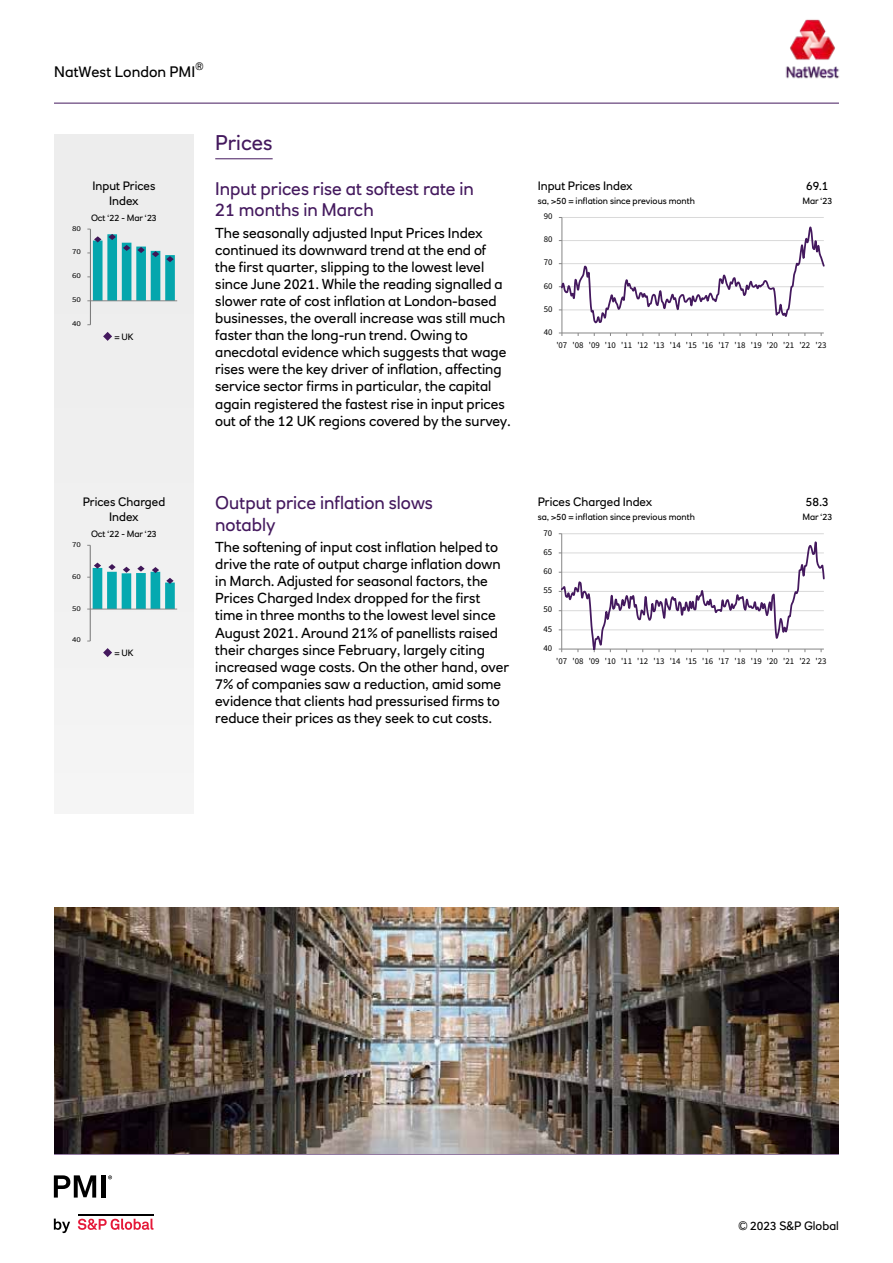
<style>
.page{position:relative;width:893px;height:1263px;background:#fff}
.page>*{position:absolute;margin:0;border:0;box-sizing:border-box;transform-origin:0 0}
.t1{font:21px "RN House Sans";color:#44195e}
.t2{font:18px/21.6px "RN House Sans";color:#44195e}
.t3{font:15px "RN House Sans";letter-spacing:.005em;color:#000}
.t4{font:14.25px/17.1px "RN House Sans";color:#000}
.t5{font:12px/14.4px "RN House Sans";color:#000;text-align:center}
.t6{font:10.5px "RN House Sans";color:#000}
.t7{font:9px "RN House Sans";color:#000}
.t8{font:8.85px "Source Sans Pro";letter-spacing:-.005em;color:#000}
.t9{font:7.5px "Source Sans Pro";letter-spacing:.005em;color:#000;scale:1.21 1}
.t10{font:7.35px "Source Sans Pro";letter-spacing:.005em;color:#000;scale:1.2 1}
</style>
<div class="page">
<hr style="left:54px;top:103px;width:785px;height:1px;background:#44195e">
<hr style="left:54px;top:1154px;width:785px;height:1px;background:#44195e">
<img style="left:785px;top:19px;width:55px;height:60px">
<svg style="left:54px;top:1218px;width:16px;height:15px"></svg>
<svg style="left:78px;top:1218px;width:75px;height:12px"></svg>
<hr style="left:78px;top:1213px;width:75px;height:2px;background:#000">
<svg style="left:54px;top:1175px;width:42px;height:22px"></svg>
<div style="left:101px;top:1175px;width:5px;height:22px;background:#000"></div>
<svg style="left:108px;top:1175px;width:4px;height:4px"></svg>
<div style="left:54px;top:134px;width:140px;height:680px;background:#ededed"></div>
<hr style="left:215px;top:159px;width:58px;height:1px;background:#44195e">
<hr style="left:562px;top:217px;width:262px;height:1px;background:#d9d9d9">
<hr style="left:562px;top:217px;width:1px;height:116px;background:#868686">
<hr style="left:562px;top:333px;width:262px;height:1px;background:#868686">
<svg style="left:559px;top:224px;width:265px;height:101px"></svg>
<hr style="left:90px;top:229px;width:1px;height:96px;background:#868686">
<hr style="left:90px;top:301px;width:87px;height:1px;background:#868686">
<svg style="left:87px;top:229px;width:88px;height:73px"></svg>
<hr style="left:562px;top:533px;width:262px;height:1px;background:#d9d9d9">
<hr style="left:561px;top:534px;width:1px;height:115px;background:#868686">
<svg style="left:559px;top:541px;width:265px;height:111px"></svg>
<hr style="left:90px;top:545px;width:1px;height:96px;background:#868686">
<hr style="left:90px;top:609px;width:87px;height:1px;background:#868686">
<svg style="left:87px;top:563px;width:88px;height:47px"></svg>
<img style="left:54px;top:907px;width:785px;height:247px">
<svg style="left:103px;top:332px;width:9px;height:9px"></svg>
<svg style="left:103px;top:648px;width:9px;height:9px"></svg>
<p class="t6" style="left:196px;top:59px;width:10px">®</p>
<p class="t3" style="left:54px;top:63px;width:143px">NatWest London PMI</p>
<p class="t9" style="left:72px;top:223px;width:9px">80</p>
<p class="t9" style="left:72px;top:247px;width:9px">70</p>
<p class="t9" style="left:72px;top:271px;width:9px">60</p>
<p class="t9" style="left:72px;top:295px;width:9px">50</p>
<p class="t9" style="left:72px;top:319px;width:9px">40</p>
<p class="t5" style="left:93px;top:179px;width:64px">Input Prices<br>Index</p>
<p class="t7" style="left:91px;top:212px;width:67px">Oct ‘22 - Mar ‘23</p>
<p class="t7" style="left:114px;top:331px;width:21px">= UK</p>
<h1 class="t1" style="left:215px;top:130px;width:59px">Prices</h1>
<p class="t2" style="left:215px;top:177px;width:260px">Input prices rise at softest rate in<br>21 months in March</p>
<p class="t4" style="left:215px;top:224px;width:297px">The seasonally adjusted Input Prices Index continued its downward trend at the end of<br>the first quarter, slipping to the lowest level since June 2021. While the reading signalled a slower rate of cost inflation at London-based businesses, the overall increase was still much faster than the long-run trend. Owing to anecdotal evidence which suggests that wage rises were the key driver of inflation, affecting service sector firms in particular, the capital again registered the fastest rise in input prices out of the 12 UK regions covered by the survey.</p>
<p class="t5" style="left:83px;top:495px;width:84px">Prices Charged<br>Index</p>
<p class="t10" style="left:72px;top:540px;width:9px">70</p>
<p class="t10" style="left:72px;top:572px;width:9px">60</p>
<p class="t10" style="left:72px;top:603px;width:9px">50</p>
<p class="t10" style="left:72px;top:635px;width:9px">40</p>
<p class="t7" style="left:91px;top:528px;width:67px">Oct ‘22 - Mar ‘23</p>
<p class="t7" style="left:114px;top:647px;width:21px">= UK</p>
<p class="t2" style="left:215px;top:492px;width:219px">Output price inflation slows notably</p>
<p class="t4" style="left:215px;top:538px;width:295px">The softening of input cost inflation helped to drive the rate of output charge inflation down in March. Adjusted for seasonal factors, the Prices Charged Index dropped for the first time in three months to the lowest level since August 2021. Around 21% of panellists raised their charges since February, largely citing increased wage costs. On the other hand, over 7% of companies saw a reduction, amid some evidence that clients had pressurised firms to reduce their prices as they seek to cut costs.</p>
<p class="t5" style="left:538px;top:179px;width:97px">Input Prices Index</p>
<p class="t7" style="left:538px;top:195px;width:159px">sa, &gt;50 = inflation since previous month</p>
<p class="t8" style="left:544px;top:211px;width:10px">90</p>
<p class="t8" style="left:544px;top:234px;width:10px">80</p>
<p class="t8" style="left:544px;top:257px;width:10px">70</p>
<p class="t8" style="left:544px;top:280px;width:10px">60</p>
<p class="t8" style="left:544px;top:303px;width:10px">50</p>
<p class="t8" style="left:544px;top:326px;width:10px">40</p>
<p class="t5" style="left:806px;top:179px;width:24px">69.1</p>
<p class="t7" style="left:802px;top:195px;width:32px">Mar ‘23</p>
<p class="t8" style="left:556px;top:340px;width:272px">'07 '08 '09 '10 '11 '12 '13 '14 '15 '16 '17 '18 '19 '20 '21 '22 '23</p>
<p class="t5" style="left:538px;top:495px;width:116px">Prices Charged Index</p>
<p class="t7" style="left:538px;top:511px;width:159px">sa, &gt;50 = inflation since previous month</p>
<p class="t8" style="left:544px;top:527px;width:10px">70</p>
<p class="t8" style="left:544px;top:546px;width:10px">65</p>
<p class="t8" style="left:544px;top:565px;width:10px">60</p>
<p class="t8" style="left:544px;top:585px;width:10px">55</p>
<p class="t8" style="left:544px;top:604px;width:10px">50</p>
<p class="t8" style="left:544px;top:623px;width:10px">45</p>
<p class="t8" style="left:544px;top:642px;width:10px">40</p>
<p class="t5" style="left:806px;top:495px;width:25px">58.3</p>
<p class="t7" style="left:802px;top:511px;width:32px">Mar ‘23</p>
<p class="t8" style="left:556px;top:656px;width:272px">'07 '08 '09 '10 '11 '12 '13 '14 '15 '16 '17 '18 '19 '20 '21 '22 '23</p>
<p class="t5" style="left:739px;top:1218px;width:102px">© 2023 S&amp;P Global</p>
</div>
